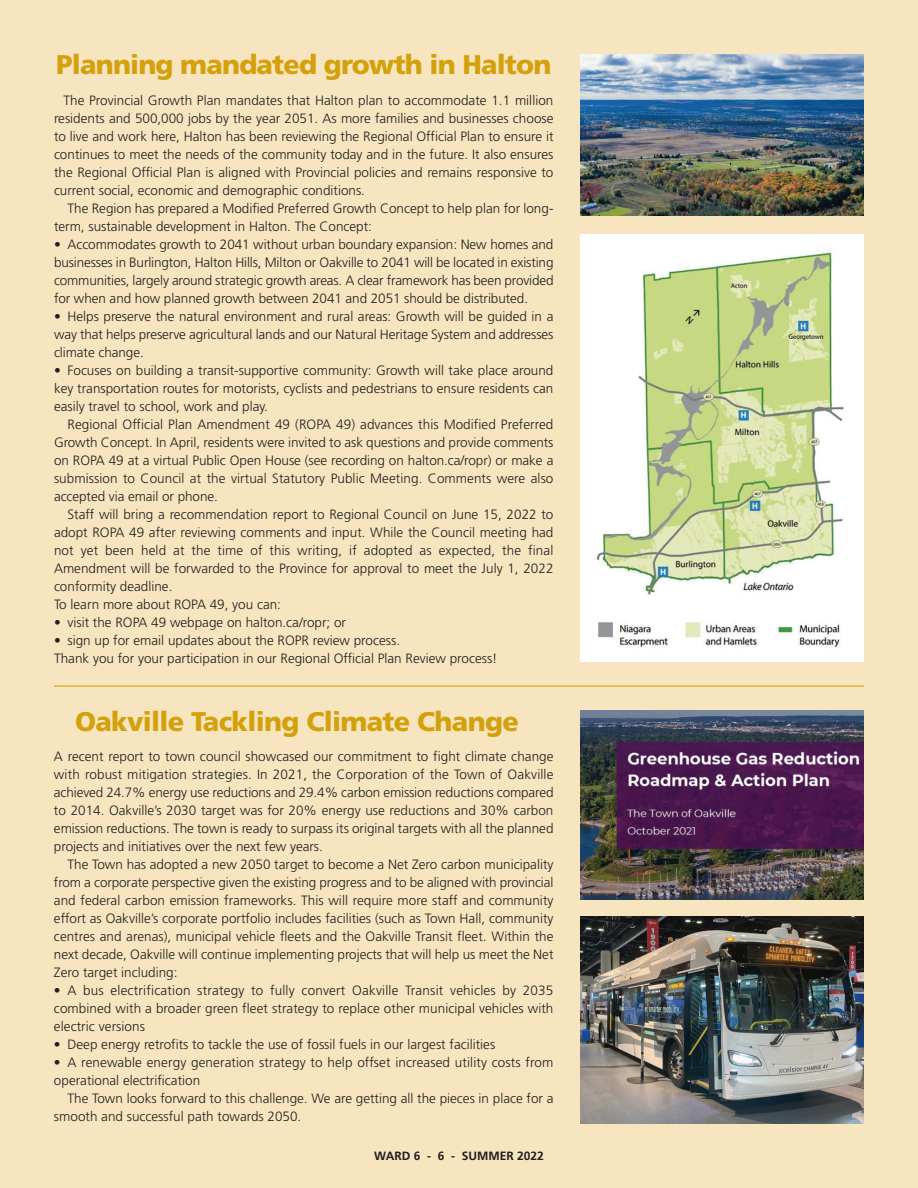
<style>
.page{position:relative;width:918px;height:1188px;background:#f6e5bf}
.page>*{position:absolute;margin:0;border:0;box-sizing:border-box;transform-origin:0 0}
.t1{font:900 27px "Frutiger";letter-spacing:-.03em;color:#d4a00c}
.t2{font:300 13.5px/18px "Frutiger";color:#231f20;text-align:justify}
.t3{font:700 12px "Frutiger";color:#231f20}
</style>
<div class="page">
<hr style="left:54px;top:686px;width:810px;height:1px;background:#d4a00c">
<img style="left:580px;top:54px;width:284px;height:162px">
<div style="left:581px;top:234px;width:283px;height:428px;background:#fff"></div>
<img style="left:596px;top:252px;width:248px;height:395px">
<img style="left:580px;top:711px;width:284px;height:189px">
<img style="left:581px;top:916px;width:283px;height:208px">
<p class="t1" style="left:56px;top:54px;width:497px">Planning mandated growth in Halton</p>
<p class="t2" style="left:54px;top:92px;width:501px;text-indent:9px">The Provincial Growth Plan mandates that Halton plan to accommodate 1.1 million residents and 500,000 jobs by the year 2051. As more families and businesses choose to live and work here, Halton has been reviewing the Regional Official Plan to ensure it continues to meet the needs of the community today and in the future. It also ensures the Regional Official Plan is aligned with Provincial policies and remains responsive to current social, economic and demographic conditions.</p>
<p class="t2" style="left:54px;top:200px;width:501px;text-indent:14px">The Region has prepared a Modified Preferred Growth Concept to help plan for long&shy;term, sustainable development in Halton. The Concept:</p>
<p class="t2" style="left:54px;top:236px;width:501px">• Accommodates growth to 2041 without urban boundary expansion: New homes and businesses in Burlington, Halton Hills, Milton or Oakville to 2041 will be located in existing communities, largely around strategic growth areas. A clear framework has been provided for when and how planned growth between 2041 and 2051 should be distributed.</p>
<p class="t2" style="left:54px;top:308px;width:501px">• Helps preserve the natural environment and rural areas: Growth will be guided in a way that helps preserve agricultural lands and our Natural Heritage System and addresses climate change.</p>
<p class="t2" style="left:54px;top:362px;width:501px">• Focuses on building a transit-supportive community: Growth will take place around key transportation routes for motorists, cyclists and pedestrians to ensure residents can easily travel to school, work and play.</p>
<p class="t2" style="left:54px;top:416px;width:501px;text-indent:14px">Regional Official Plan Amendment 49 (ROPA 49) advances this Modified Preferred Growth Concept. In April, residents were invited to ask questions and provide comments on ROPA 49 at a virtual Public Open House (see recording on halton.ca/ropr) or make a submission to Council at the virtual Statutory Public Meeting. Comments were also accepted via email or phone.</p>
<p class="t2" style="left:54px;top:506px;width:501px;text-indent:14px">Staff will bring a recommendation report to Regional Council on June 15, 2022 to adopt ROPA 49 after reviewing comments and input. While the Council meeting had not yet been held at the time of this writing, if adopted as expected, the final Amendment will be forwarded to the Province for approval to meet the July 1, 2022 conformity deadline.</p>
<p class="t2" style="left:54px;top:596px;width:229px">To learn more about ROPA 49, you can:</p>
<p class="t2" style="left:54px;top:614px;width:294px">• visit the ROPA 49 webpage on halton.ca/ropr; or</p>
<p class="t2" style="left:54px;top:632px;width:348px">• sign up for email updates about the ROPR review process.</p>
<p class="t2" style="left:54px;top:650px;width:445px">Thank you for your participation in our Regional Official Plan Review process!</p>
<p class="t1" style="left:75px;top:711px;width:445px">Oakville Tackling Climate Change</p>
<p class="t2" style="left:54px;top:749px;width:501px">A recent report to town council showcased our commitment to fight climate change with robust mitigation strategies. In 2021, the Corporation of the Town of Oakville achieved 24.7% energy use reductions and 29.4% carbon emission reductions compared to 2014. Oakville’s 2030 target was for 20% energy use reductions and 30% carbon emission reductions. The town is ready to surpass its original targets with all the planned projects and initiatives over the next few years.</p>
<p class="t2" style="left:54px;top:857px;width:501px;text-indent:14px">The Town has adopted a new 2050 target to become a Net Zero carbon municipality from a corporate perspective given the existing progress and to be aligned with provincial and federal carbon emission frameworks. This will require more staff and community effort as Oakville’s corporate portfolio includes facilities (such as Town Hall, community centres and arenas), municipal vehicle fleets and the Oakville Transit fleet. Within the next decade, Oakville will continue implementing projects that will help us meet the Net Zero target including:</p>
<p class="t2" style="left:54px;top:983px;width:501px">• A bus electrification strategy to fully convert Oakville Transit vehicles by 2035 combined with a broader green fleet strategy to replace other municipal vehicles with electric versions</p>
<p class="t2" style="left:54px;top:1037px;width:443px">• Deep energy retrofits to tackle the use of fossil fuels in our largest facilities</p>
<p class="t2" style="left:54px;top:1055px;width:501px">• A renewable energy generation strategy to help offset increased utility costs from operational electrification</p>
<p class="t2" style="left:54px;top:1091px;width:501px;text-indent:14px">The Town looks forward to this challenge. We are getting all the pieces in place for a smooth and successful path towards 2050.</p>
<p class="t3" style="left:374px;top:1151px;width:171px">WARD 6 - 6 - SUMMER 2022</p>
</div>
